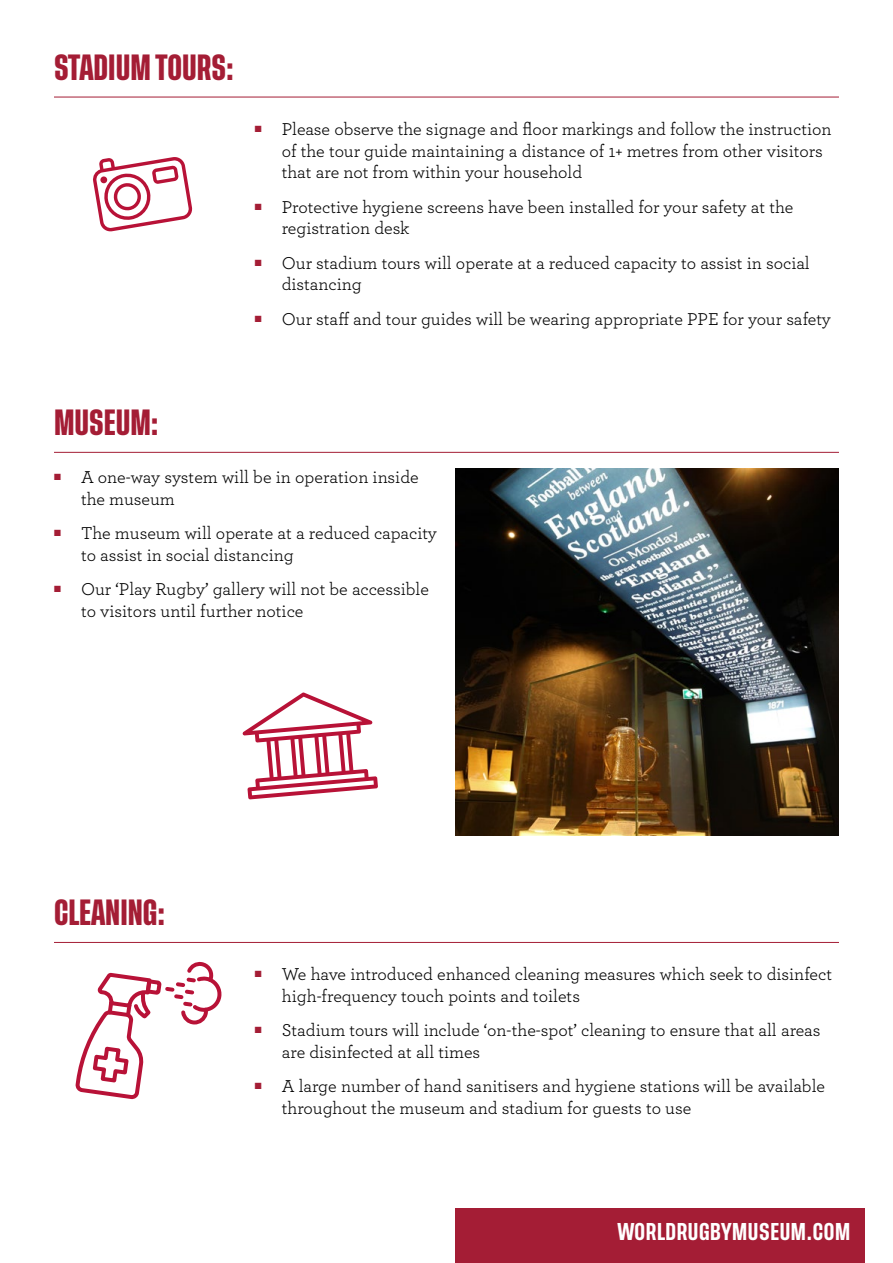
<style>
.page{position:relative;width:893px;height:1263px;background:#fff}
.page>*{position:absolute;margin:0;border:0;box-sizing:border-box;transform-origin:0 0}
.t1{font:600 27px "Tusker Grotesk 5600";color:#a41d35}
.t2{font:18px/21.6px "Archer";color:#000}
.t3{font:500 18px "Tusker Grotesk 6500";color:#fff}
</style>
<div class="page">
<div style="left:455px;top:1209px;width:410px;height:54px;background:#a41d35"></div>
<hr style="left:54px;top:452px;width:785px;height:1px;background:#a41d35">
<hr style="left:54px;top:942px;width:785px;height:1px;background:#a41d35">
<svg style="left:72px;top:941px;width:154px;height:159px"></svg>
<hr style="left:54px;top:97px;width:785px;height:1px;background:#a41d35">
<svg style="left:93px;top:157px;width:100px;height:75px"></svg>
<img style="left:455px;top:469px;width:384px;height:367px">
<svg style="left:242px;top:692px;width:136px;height:107px"></svg>
<h1 class="t1" style="left:54px;top:51px;width:181px">STADIUM TOURS:</h1>
<p class="t2" style="left:282px;top:117px;width:551px;text-indent:-27px"><sup>■</sup> Please observe the signage and floor markings and follow the instruction of the tour guide maintaining a distance of 1+ metres from other visitors that are not from within your household</p>
<p class="t2" style="left:282px;top:195px;width:513px;text-indent:-27px"><sup>■</sup> Protective hygiene screens have been installed for your safety at the registration desk</p>
<p class="t2" style="left:282px;top:251px;width:529px;text-indent:-27px"><sup>■</sup> Our stadium tours will operate at a reduced capacity to assist in social distancing</p>
<p class="t2" style="left:255px;top:307px;width:578px"><sup>■</sup> Our staff and tour guides will be wearing appropriate PPE for your safety</p>
<h1 class="t1" style="left:54px;top:406px;width:106px">MUSEUM:</h1>
<p class="t2" style="left:81px;top:466px;width:339px;text-indent:-27px"><sup>■</sup> A one-way system will be in operation inside the museum</p>
<p class="t2" style="left:81px;top:521px;width:357px;text-indent:-27px"><sup>■</sup> The museum will operate at a reduced capacity to assist in social distancing</p>
<p class="t2" style="left:81px;top:577px;width:350px;text-indent:-27px"><sup>■</sup> Our ‘Play Rugby’ gallery will not be accessible to visitors until further notice</p>
<h1 class="t1" style="left:54px;top:896px;width:113px">CLEANING:</h1>
<p class="t2" style="left:282px;top:963px;width:552px;text-indent:-27px"><sup>■</sup> We have introduced enhanced cleaning measures which seek to disinfect high-frequency touch points and toilets</p>
<p class="t2" style="left:282px;top:1019px;width:540px;text-indent:-27px"><sup>■</sup> Stadium tours will include ‘on-the-spot’ cleaning to ensure that all areas are disinfected at all times</p>
<p class="t2" style="left:282px;top:1075px;width:545px;text-indent:-27px"><sup>■</sup> A large number of hand sanitisers and hygiene stations will be available throughout the museum and stadium for guests to use</p>
<p class="t3" style="left:617px;top:1220px;width:234px">WORLDRUGBYMUSEUM.COM</p>
</div>
